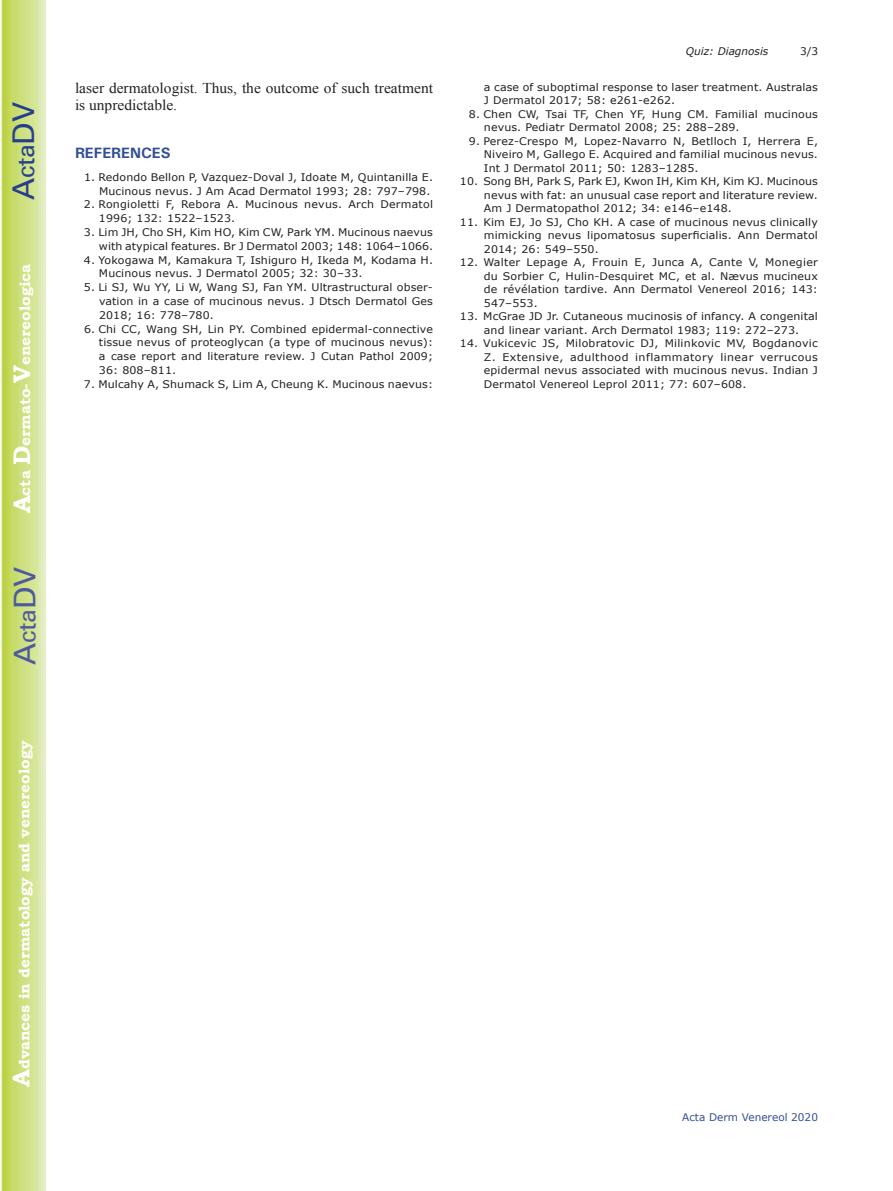
<style>
.page{position:relative;width:893px;height:1191px;background:#fff}
.page>*{position:absolute;margin:0;border:0;box-sizing:border-box;transform-origin:0 0}
.t1{font:30px "Univers";color:#4d5a9e}
.t2{font:30px "Univers";color:#253f8e}
.t3{font:15px/16.8px "Times New Roman";color:#231f20}
.t4{font:700 15px "Bookman Old Style";color:#fff}
.t5{font:700 15px "Univers";color:#324f95}
.t6{font:10.5px/13.5px "Verdana";letter-spacing:.01em;color:#231f20;text-align:justify;scale:1.05 1}
.t7{font:10.5px "Verdana";color:#324f95}
.t8{font:italic 10.5px "Verdana";color:#231f20}
.t9{font:10.5px "Verdana";letter-spacing:.01em;color:#231f20}
.s1{font-size:24px}
</style>
<div class="page">
<svg style="left:1px;top:0;width:45px;height:1191px;background:#cfe084"></svg>
<h1 class="t2" style="left:6px;top:200px;width:100px;rotate:-90deg">A<span class="s1">cta</span>DV</h1>
<h2 class="t4" style="left:16px;top:513px;width:251px;rotate:-90deg"><span class="s1">A</span>cta <span class="s1">D</span>ermato-<span class="s1">V</span>enereologica</h2>
<h1 class="t1" style="left:7px;top:665px;width:100px;rotate:-90deg">A<span class="s1">cta</span>DV</h1>
<h2 class="t4" style="left:15px;top:1087px;width:347px;rotate:-90deg"><span class="s1">A</span>dvances in dermatology and venereology</h2>
<h2 class="t3" style="left:75px;top:79px;width:359px">laser dermatologist. Thus, the outcome of such treatment is unpredictable.</h2>
<h2 class="t5" style="left:75px;top:143px;width:97px">REFERENCES</h2>
<p class="t6" style="left:84px;top:170px;width:334px;text-align:right">1. Redondo Bellon P, Vazquez-Doval J, Idoate M, Quintanilla E.<br>Mucinous nevus. J Am Acad Dermatol 1993; 28: 797–798.</p>
<p class="t6" style="left:99px;top:198px;width:320px;text-indent:-15px">2. Rongioletti F, Rebora A. Mucinous nevus. Arch Dermatol<br>1996; 132: 1522–1523.</p>
<p class="t6" style="left:84px;top:225px;width:334px;text-align:right">3. Lim JH, Cho SH, Kim HO, Kim CW, Park YM. Mucinous naevus with atypical features. Br J Dermatol 2003; 148: 1064–1066.</p>
<p class="t6" style="left:99px;top:253px;width:320px;text-indent:-15px">4. Yokogawa M, Kamakura T, Ishiguro H, Ikeda M, Kodama H.<br>Mucinous nevus. J Dermatol 2005; 32: 30–33.</p>
<p class="t6" style="left:99px;top:280px;width:320px;text-indent:-15px">5. Li SJ, Wu YY, Li W, Wang SJ, Fan YM. Ultrastructural obser&shy;vation in a case of mucinous nevus. J Dtsch Dermatol Ges 2018; 16: 778–780.</p>
<p class="t6" style="left:99px;top:322px;width:320px;text-indent:-15px">6. Chi CC, Wang SH, Lin PY. Combined epidermal-connective tissue nevus of proteoglycan (a type of mucinous nevus): a case report and literature review. J Cutan Pathol 2009; 36: 808–811.</p>
<p class="t6" style="left:84px;top:377px;width:334px">7. Mulcahy A, Shumack S, Lim A, Cheung K. Mucinous naevus:</p>
<p class="t8" style="left:686px;top:44px;width:84px">Quiz: Diagnosis</p>
<p class="t9" style="left:800px;top:44px;width:20px">3/3</p>
<p class="t6" style="left:484px;top:80px;width:320px">a case of suboptimal response to laser treatment. Australas<br>J Dermatol 2017; 58: e261-e262.</p>
<p class="t6" style="left:484px;top:107px;width:320px;text-indent:-15px">8. Chen CW, Tsai TF, Chen YF, Hung CM. Familial mucinous nevus. Pediatr Dermatol 2008; 25: 288–289.</p>
<p class="t6" style="left:484px;top:134px;width:320px;text-indent:-15px">9. Perez-Crespo M, Lopez-Navarro N, Betlloch I, Herrera E, Niveiro M, Gallego E. Acquired and familial mucinous nevus.<br>Int J Dermatol 2011; 50: 1283–1285.</p>
<p class="t6" style="left:484px;top:175px;width:320px;text-indent:-24px">10. Song BH, Park S, Park EJ, Kwon IH, Kim KH, Kim KJ. Mucinous nevus with fat: an unusual case report and literature review.<br>Am J Dermatopathol 2012; 34: e146–e148.</p>
<p class="t6" style="left:484px;top:215px;width:320px;text-indent:-24px">11. Kim EJ, Jo SJ, Cho KH. A case of mucinous nevus clinically mimicking nevus lipomatosus superficialis. Ann Dermatol 2014; 26: 549–550.</p>
<p class="t6" style="left:484px;top:256px;width:320px;text-indent:-24px">12. Walter Lepage A, Frouin E, Junca A, Cante V, Monegier du Sorbier C, Hulin-Desquiret MC, et al. Nævus mucineux de révélation tardive. Ann Dermatol Venereol 2016; 143:<br>547–553.</p>
<p class="t6" style="left:460px;top:310px;width:342px;text-align:center">13. McGrae JD Jr. Cutaneous mucinosis of infancy. A congenital and linear variant. Arch Dermatol 1983; 119: 272–273.</p>
<p class="t6" style="left:484px;top:337px;width:320px;text-indent:-24px">14. Vukicevic JS, Milobratovic DJ, Milinkovic MV, Bogdanovic Z. Extensive, adulthood inflammatory linear verrucous epidermal nevus associated with mucinous nevus. Indian J Dermatol Venereol Leprol 2011; 77: 607–608.</p>
<p class="t7" style="left:682px;top:1110px;width:137px">Acta Derm Venereol 2020</p>
</div>
